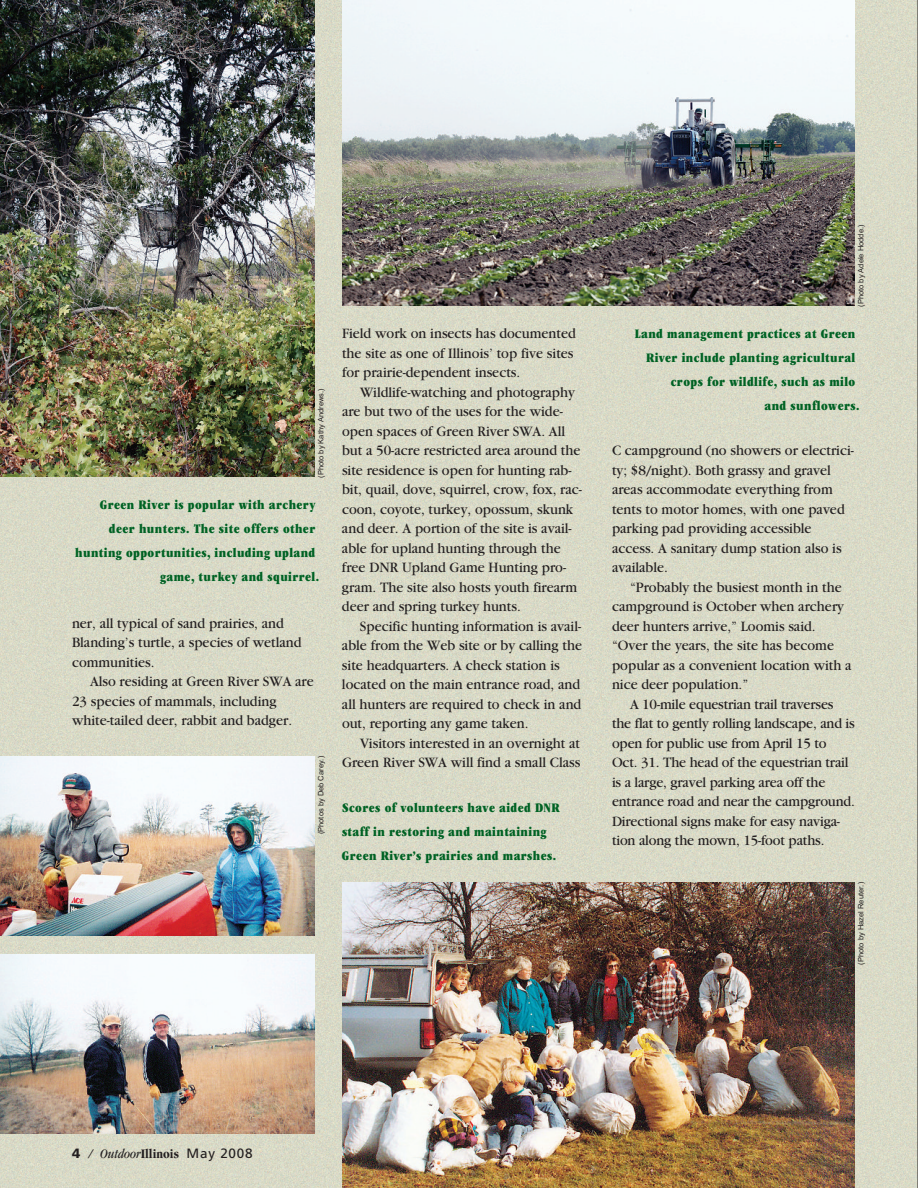
<style>
.page{position:relative;width:918px;height:1188px;background:#fff}
.page>*{position:absolute;margin:0;border:0;box-sizing:border-box;transform-origin:0 0}
.t1{font:15px/19.5px "Garamond";color:#231f20;scale:.95 1}
.t2{font:ultra-condensed 13.5px/24px "Garamond";letter-spacing:.03em;color:#006224;text-align:right}
.t3{font:italic condensed 13.5px "Garamond";color:#231f20}
.t4{font:7.5px "Arial";color:#231f20}
.s1{font-family:"Frutiger";font-weight:900;font-style:normal;font-stretch:normal}
.s2{font-weight:700;font-style:normal}
.s3{font-family:"Frutiger";font-style:normal;font-stretch:normal}
</style>
<div class="page">
<img style="left:0;top:0;width:917px;height:1188px">
<img style="left:0;top:954px;width:315px;height:180px">
<img style="left:0;top:756px;width:315px;height:180px">
<img style="left:342px;top:882px;width:513px;height:306px">
<img style="left:0;top:0;width:315px;height:477px">
<img style="left:342px;top:0;width:513px;height:306px">
<hr style="left:917px;top:0;width:1px;height:1188px;background:#231f20">
<p class="t4" style="left:318px;top:478px;width:91px;rotate:-90deg">(Photo by Kathy Andrews.)</p>
<p class="t2" style="left:75px;top:494px;width:245px">Green River is popular with archery deer hunters. The site offers other hunting opportunities, including upland game, turkey and squirrel.</p>
<p class="t1" style="left:72px;top:615px;width:243px">ner, all typical of sand prairies, and<br>Blanding’s turtle, a species of wetland communities.</p>
<p class="t1" style="left:72px;top:673px;width:256px;text-indent:18px">Also residing at Green River SWA are<br>23 species of mammals, including white-tailed deer, rabbit and badger.</p>
<p class="t4" style="left:318px;top:834px;width:80px;rotate:-90deg">(Photos by Deb Carey.)</p>
<p class="t1" style="left:342px;top:325px;width:248px">Field work on insects has documented the site as one of Illinois’ top five sites for prairie-dependent insects.</p>
<p class="t1" style="left:342px;top:384px;width:254px;text-indent:18px">Wildlife-watching and photography are but two of the uses for the wide&shy;open spaces of Green River SWA. All but a 50-acre restricted area around the site residence is open for hunting rab&shy;bit, quail, dove, squirrel, crow, fox, rac&shy;coon, coyote, turkey, opossum, skunk and deer. A portion of the site is avail&shy;able for upland hunting through the free DNR Upland Game Hunting pro&shy;gram. The site also hosts youth firearm deer and spring turkey hunts.</p>
<p class="t1" style="left:342px;top:618px;width:254px;text-indent:18px">Specific hunting information is avail&shy;able from the Web site or by calling the site headquarters. A check station is located on the main entrance road, and all hunters are required to check in and out, reporting any game taken.</p>
<p class="t1" style="left:342px;top:735px;width:252px;text-align:right">Visitors interested in an overnight at<br>Green River SWA will find a small Class</p>
<p class="t2" style="left:342px;top:797px;width:219px;text-align:left">Scores of volunteers have aided DNR staff in restoring and maintaining<br>Green River’s prairies and marshes.</p>
<p class="t4" style="left:858px;top:307px;width:84px;rotate:-90deg">(Photo by Adele Hodde.)</p>
<p class="t2" style="left:635px;top:323px;width:222px">Land management practices at Green</p>
<p class="t2" style="left:646px;top:347px;width:211px">River include planting agricultural</p>
<p class="t2" style="left:671px;top:371px;width:186px">crops for wildlife, such as milo</p>
<p class="t2" style="left:765px;top:395px;width:96px">and sunflowers.</p>
<p class="t1" style="left:612px;top:442px;width:256px">C campground (no showers or electrici&shy;ty; $8/night). Both grassy and gravel areas accommodate everything from tents to motor homes, with one paved parking pad providing accessible access. A sanitary dump station also is available.</p>
<p class="t1" style="left:612px;top:579px;width:254px;text-indent:18px">“Probably the busiest month in the campground is October when archery deer hunters arrive,” Loomis said. “Over the years, the site has become popular as a convenient location with a nice deer population.”</p>
<p class="t1" style="left:612px;top:696px;width:257px;text-indent:18px">A 10-mile equestrian trail traverses the flat to gently rolling landscape, and is open for public use from April 15 to Oct. 31. The head of the equestrian trail is a large, gravel parking area off the entrance road and near the campground.<br>Directional signs make for easy naviga&shy;tion along the mown, 15-foot paths.</p>
<p class="t4" style="left:858px;top:965px;width:84px;rotate:-90deg">(Photo by Hazel Reuter.)</p>
<p class="t3" style="left:72px;top:1148px;width:182px"><span class="s1">4</span> / Outdoor<span class="s2">Illinois</span> <span class="s3">May 2008</span></p>
</div>
